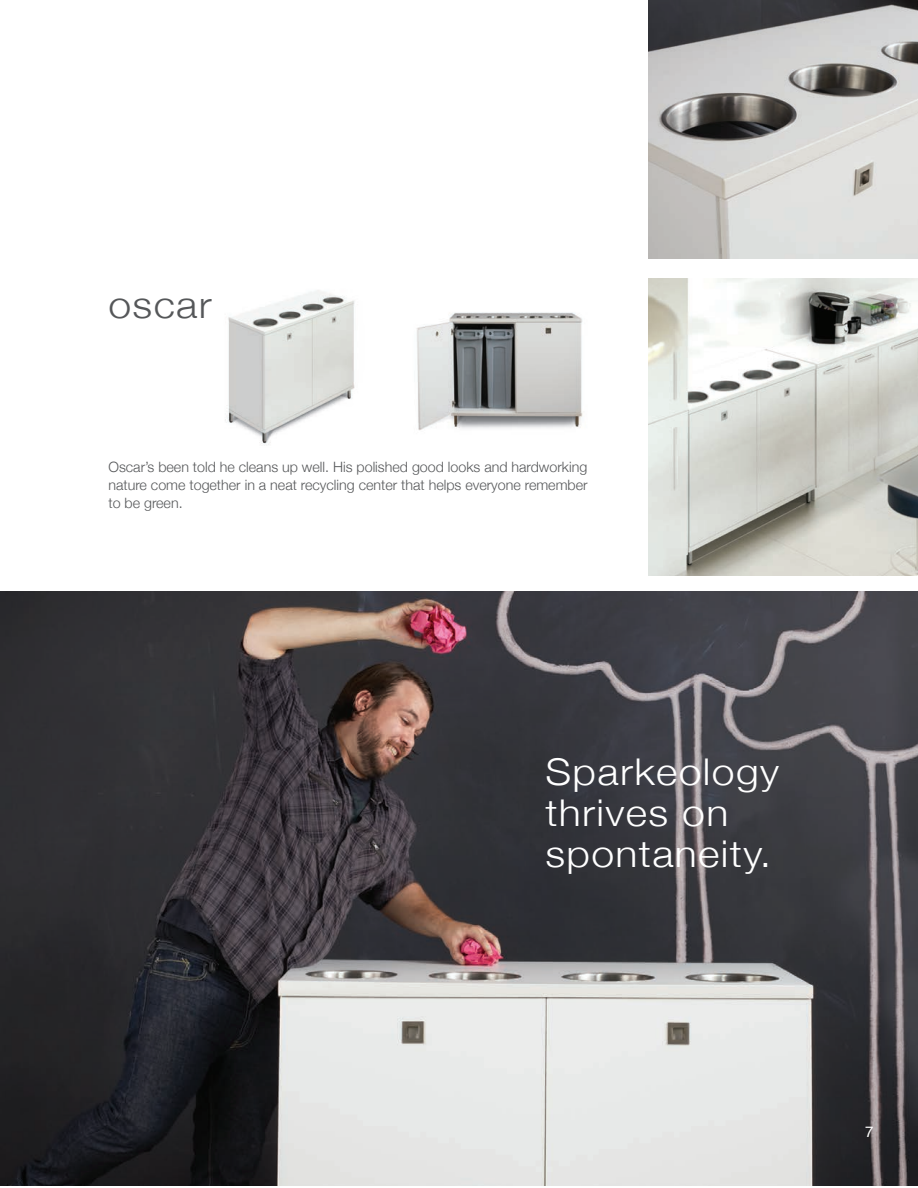
<style>
.page{position:relative;width:918px;height:1188px;background:#fff}
.page>*{position:absolute;margin:0;border:0;box-sizing:border-box;transform-origin:0 0}
.t1{font:300 36.9px/41px "Helvetica Neue";letter-spacing:.035em;color:#fff;scale:1.11 1}
.t2{font:300 36.9px "Helvetica Neue";letter-spacing:.035em;color:#555759;scale:1.11 1}
.t3{font:15px "Helvetica";color:#fff}
.Body_Copy{font:300 14.25px/18px "Helvetica Neue";color:#555759;text-align:justify}
</style>
<div class="page">
<img style="left:648px;top:279px;width:270px;height:297px">
<img style="left:648px;top:0;width:270px;height:258px">
<img style="left:416px;top:312px;width:167px;height:118px">
<img style="left:225px;top:290px;width:130px;height:155px">
<img style="left:0;top:592px;width:918px;height:594px">
<p class="t2" style="left:108px;top:275px;width:95px">oscar</p>
<p class="Body_Copy" style="left:108px;top:457px;width:481px">Oscar’s been told he cleans up well. His polished good looks and hardworking nature come together in a neat recycling center that helps everyone remember to be green.</p>
<p class="t1" style="left:545px;top:749px;width:212px">Sparkeology</p>
<p class="t1" style="left:545px;top:790px;width:205px">thrives on spontaneity.</p>
<p class="t3" style="left:865px;top:1120px;width:10px">4</p>
<p class="t3" style="left:865px;top:1120px;width:10px">7</p>
</div>
